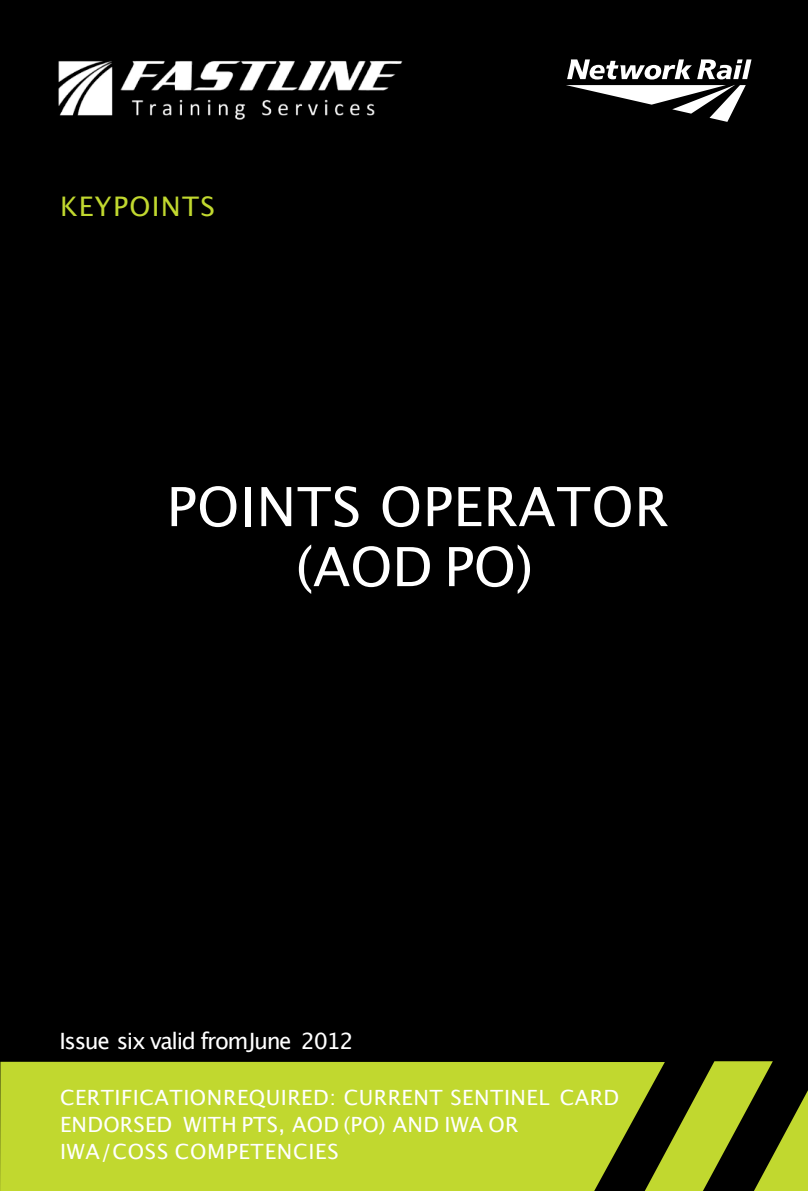
<style>
.page{position:relative;width:808px;height:1191px;background:#000}
.page>*{position:absolute;margin:0;border:0;box-sizing:border-box;transform-origin:0 0}
.t1{font:54px/60px "Lucida Grande";letter-spacing:.015em;color:#fff;text-align:center}
.t2{font:27px "Lucida Grande";letter-spacing:.05em;color:#c1d82f}
.t3{font:22.5px "Lucida Grande";letter-spacing:-.06em;color:#fff}
.t4{font:21px/27px "Lucida Grande";letter-spacing:.025em;color:#fff}
</style>
<div class="page">
<svg style="left:0;top:1061px;width:808px;height:130px;background:#a8bc28"></svg>
<svg style="left:566px;top:59px;width:185px;height:63px"></svg>
<img style="left:58px;top:60px;width:345px;height:60px">
<p class="t2" style="left:60px;top:195px;width:157px">KEYPOINTS</p>
<h1 class="t1" style="left:167px;top:480px;width:503px">POINTS OPERATOR (AOD PO)</h1>
<p class="t3" style="left:60px;top:1031px;width:296px">Issue six valid fromJune 2012</p>
<p class="t4" style="left:60px;top:1085px;width:561px">CERTIFICATIONREQUIRED: CURRENT SENTINEL CARD<br>ENDORSED WITH PTS, AOD (PO) AND IWA OR<br>IWA/COSS COMPETENCIES</p>
</div>
